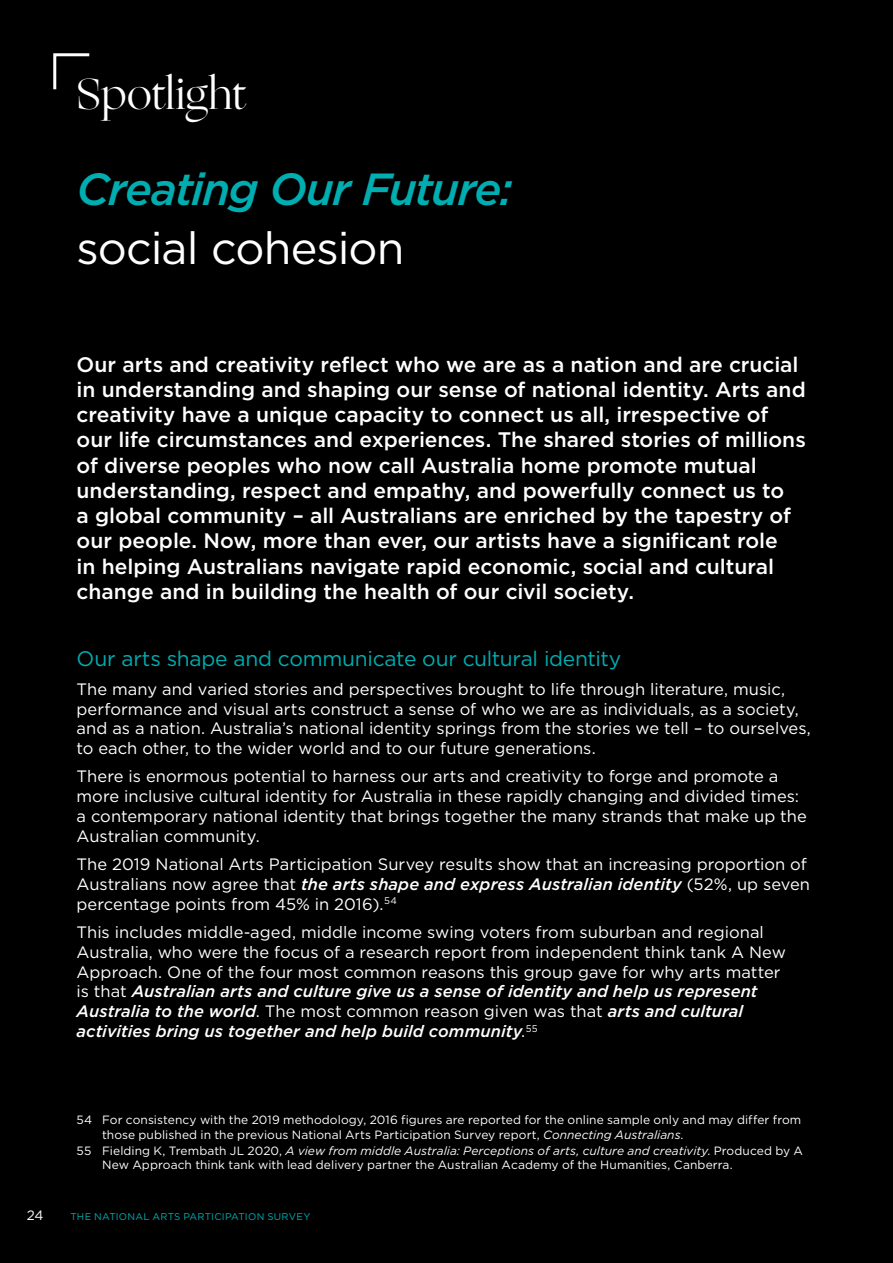
<style>
.page{position:relative;width:893px;height:1263px;background:#000}
.page>*{position:absolute;margin:0;border:0;box-sizing:border-box;transform-origin:0 0}
.t1{font:italic 500 45px "Gotham";letter-spacing:-.035em;color:#00adb0}
.t2{font:45px "Gotham";letter-spacing:-.02em;color:#fff}
.t3{font:43.5px "Ogg";letter-spacing:-.005em;color:#fff}
.t4{font:500 21px/25.2px "Gotham";color:#fff}
.t5{font:21px "Gotham";letter-spacing:-.015em;color:#00adb0}
.t6{font:16.5px/19.8px "Gotham";color:#fff}
.t7{font:13.5px "Gotham";color:#fff}
.t8{font:12px/14.4px "Gotham";letter-spacing:.005em;color:#fff}
.t9{font:9.75px "Gotham";letter-spacing:.03em;color:#00adb0}
.s1{font-weight:500;font-style:italic}
.s2{font-style:italic}
</style>
<div class="page">
<svg style="left:53px;top:53px;width:37px;height:37px"></svg>
<h2 class="t3" style="left:77px;top:65px;width:172px">Spotlight</h2>
<h1 class="t1" style="left:77px;top:160px;width:438px">Creating Our Future:</h1>
<h1 class="t2" style="left:77px;top:219px;width:329px">social cohesion</h1>
<p class="t4" style="left:77px;top:352px;width:731px">Our arts and creativity reflect who we are as a nation and are crucial in understanding and shaping our sense of national identity. Arts and creativity have a unique capacity to connect us all, irrespective of our life circumstances and experiences. The shared stories of millions of diverse peoples who now call Australia home promote mutual understanding, respect and empathy, and powerfully connect us to<br>a global community – all Australians are enriched by the tapestry of our people. Now, more than ever, our artists have a significant role<br>in helping Australians navigate rapid economic, social and cultural change and in building the health of our civil society.</p>
<p class="t5" style="left:77px;top:645px;width:546px">Our arts shape and communicate our cultural identity</p>
<p class="t6" style="left:77px;top:679px;width:736px">The many and varied stories and perspectives brought to life through literature, music, performance and visual arts construct a sense of who we are as individuals, as a society, and as a nation. Australia’s national identity springs from the stories we tell – to ourselves, to each other, to the wider world and to our future generations.</p>
<p class="t6" style="left:77px;top:766px;width:732px">There is enormous potential to harness our arts and creativity to forge and promote a more inclusive cultural identity for Australia in these rapidly changing and divided times: a contemporary national identity that brings together the many strands that make up the Australian community.</p>
<p class="t6" style="left:77px;top:854px;width:735px">The 2019 National Arts Participation Survey results show that an increasing proportion of<br>Australians now agree that <span class="s1">the arts shape and express Australian identity</span> (52%, up seven percentage points from 45% in 2016).<sup>54</sup></p>
<p class="t6" style="left:77px;top:922px;width:711px">This includes middle-aged, middle income swing voters from suburban and regional Australia, who were the focus of a research report from independent think tank A New Approach. One of the four most common reasons this group gave for why arts matter is that <span class="s1">Australian arts and culture give us a sense of identity and help us represent Australia to the world</span>. The most common reason given was that <span class="s1">arts and cultural activities bring us together and help build community</span>.<sup>55</sup></p>
<p class="t8" style="left:102px;top:1112px;width:701px;text-indent:-26px">54 For consistency with the 2019 methodology, 2016 figures are reported for the online sample only and may differ from those published in the previous National Arts Participation Survey report, <span class="s2">Connecting Australians</span>.</p>
<p class="t8" style="left:102px;top:1143px;width:703px;text-indent:-26px">55 Fielding K, Trembath JL 2020, <span class="s2">A view from middle Australia: Perceptions of arts, culture and creativity</span>. Produced by A<br>New Approach think tank with lead delivery partner the Australian Academy of the Humanities, Canberra.</p>
<p class="t7" style="left:27px;top:1207px;width:18px">24</p>
<p class="t9" style="left:70px;top:1210px;width:241px">THE NATIONAL ARTS PARTICIPATION SURVEY</p>
</div>
